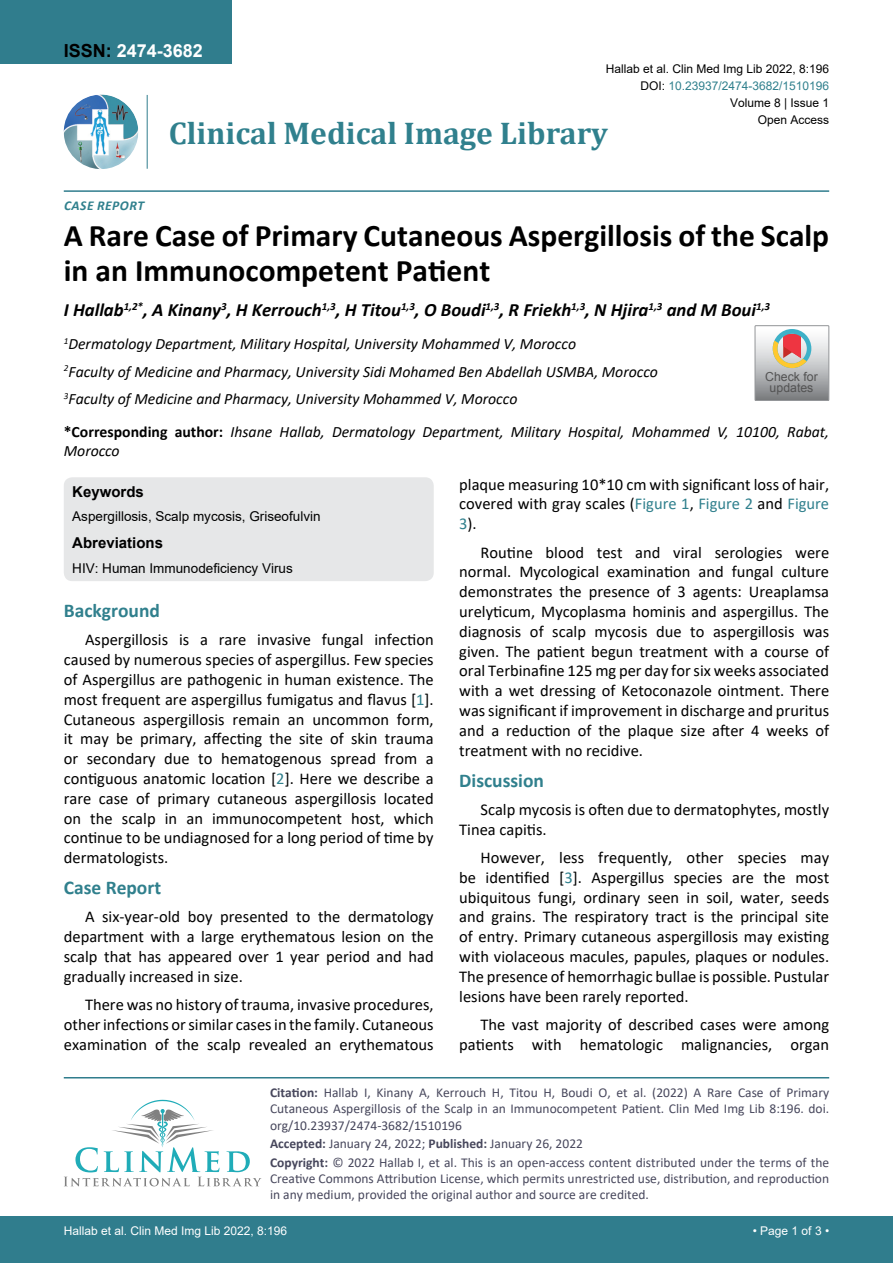
<style>
.page{position:relative;width:893px;height:1263px;background:#fff}
.page>*{position:absolute;margin:0;border:0;box-sizing:border-box;transform-origin:0 0}
.t1{font:700 31.5px/34.5px "Calibri";color:#000}
.t2{font:700 31.5px "Cambria";color:#30808d}
.t3{font:700 19.5px "Calibri";color:#30808d}
.t4{font:italic 700 18.75px "Calibri";color:#000}
.t5{font:700 18px "Arial";color:#fff}
.t6{font:16.5px/19.8px "Calibri";color:#000;text-align:justify}
.t7{font:italic 15.75px/27.5px "Calibri";color:#000}
.t8{font:700 15px "Arial";color:#000}
.t9{font:13.5px/16.2px "Calibri";color:#47475c;text-align:justify}
.t10{font:13.5px "Arial";color:#000}
.t11{font:italic 700 13.5px "Calibri";letter-spacing:.04em;color:#30808d}
.t12{font:12.45px/10.6px "Arial";color:#535353;text-align:center}
.t13{font:12px/17.2px "Arial";color:#000;text-align:right}
.t14{font:12px "Arial";color:#fff}
.t15{font:12px "Arial";color:#30808d}
.s1{color:#000}
.s2{font-weight:700;font-style:normal}
.s3{color:#30808d}
.s4{font-weight:700}
</style>
<div class="page">
<div style="left:0;top:0;width:231px;height:64px;background:#307d8d"></div>
<img style="left:64px;top:95px;width:74px;height:74px;border-radius:37px">
<hr style="left:147px;top:95px;width:1px;height:74px;background:#307d8d">
<hr style="left:64px;top:190px;width:765px;height:2px;background:#307d8d">
<div style="left:0;top:1216px;width:893px;height:47px;background:#307d8d"></div>
<hr style="left:64px;top:1077px;width:765px;height:1px;background:#307d8d">
<svg style="left:64px;top:1100px;width:197px;height:86px"></svg>
<div style="left:64px;top:477px;width:370px;height:104px;background:#e6e7e8;border-radius:9px"></div>
<svg style="left:755px;top:326px;width:74px;height:75px;background:#bdb6b3"></svg>
<p class="t5" style="left:64px;top:38px;width:141px"><span class="s1">ISSN:</span> 2474-3682</p>
<p class="t11" style="left:64px;top:196px;width:66px">Case Report</p>
<p class="t13" style="left:606px;top:60px;width:225px">Hallab et al. Clin Med Img Lib 2022, 8:196</p>
<p class="t13" style="left:730px;top:94px;width:101px">Volume 8 | Issue 1<br>Open Access</p>
<p class="t15" style="left:640px;top:77px;width:190px"><span class="s1">DOI:</span> 10.23937/2474-3682/1510196</p>
<h1 class="t2" style="left:169px;top:111px;width:441px">Clinical Medical Image Library</h1>
<h1 class="t1" style="left:64px;top:218px;width:767px">A Rare Case of Primary Cutaneous Aspergillosis of the Scalp in an Immunocompetent Patient</h1>
<p class="t4" style="left:64px;top:297px;width:708px">I Hallab<sup>1,2*</sup>, A Kinany<sup>3</sup>, H Kerrouch<sup>1,3</sup>, H Titou<sup>1,3</sup>, O Boudi<sup>1,3</sup>, R Friekh<sup>1,3</sup>, N Hjira<sup>1,3</sup> and M Boui<sup>1,3</sup></p>
<p class="t7" style="left:64px;top:330px;width:596px"><sup>1</sup>Dermatology Department, Military Hospital, University Mohammed V, Morocco<br><sup>2</sup>Faculty of Medicine and Pharmacy, University Sidi Mohamed Ben Abdellah USMBA, Morocco<br><sup>3</sup>Faculty of Medicine and Pharmacy, University Mohammed V, Morocco</p>
<p class="t12" style="left:765px;top:372px;width:54px">Check for updates</p>
<p class="t7" style="left:64px;top:422px;width:767px;line-height:18.9px"><span class="s2">*Corresponding author:</span> Ihsane Hallab, Dermatology Department, Military Hospital, Mohammed V, 10100, Rabat,<br>Morocco</p>
<p class="t8" style="left:72px;top:481px;width:73px">Keywords</p>
<p class="t10" style="left:72px;top:507px;width:250px">Aspergillosis, Scalp mycosis, Griseofulvin</p>
<p class="t8" style="left:72px;top:532px;width:92px">Abreviations</p>
<p class="t10" style="left:72px;top:559px;width:222px">HIV: Human Immunodeficiency Virus</p>
<p class="t3" style="left:64px;top:597px;width:98px">Background</p>
<p class="t6" style="left:64px;top:629px;width:371px;text-indent:21px">Aspergillosis is a rare invasive fungal infection caused by numerous species of aspergillus. Few species of Aspergillus are pathogenic in human existence. The most frequent are aspergillus fumigatus and flavus [<span class="s3">1</span>].<br>Cutaneous aspergillosis remain an uncommon form, it may be primary, affecting the site of skin trauma or secondary due to hematogenous spread from a contiguous anatomic location [<span class="s3">2</span>]. Here we describe a rare case of primary cutaneous aspergillosis located on the scalp in an immunocompetent host, which continue to be undiagnosed for a long period of time by dermatologists.</p>
<p class="t3" style="left:64px;top:874px;width:99px">Case Report</p>
<p class="t6" style="left:64px;top:907px;width:371px;text-indent:21px">A six-year-old boy presented to the dermatology department with a large erythematous lesion on the scalp that has appeared over 1 year period and had gradually increased in size.</p>
<p class="t6" style="left:64px;top:994px;width:371px;text-indent:21px">There was no history of trauma, invasive procedures, other infections or similar cases in the family. Cutaneous examination of the scalp revealed an erythematous</p>
<p class="t6" style="left:459px;top:474px;width:371px">plaque measuring 10*10 cm with significant loss of hair, covered with gray scales (<span class="s3">Figure 1</span>, <span class="s3">Figure 2</span> and <span class="s3">Figure 3</span>).</p>
<p class="t6" style="left:459px;top:542px;width:371px;text-indent:21px">Routine blood test and viral serologies were normal. Mycological examination and fungal culture demonstrates the presence of 3 agents: Ureaplamsa urelyticum, Mycoplasma hominis and aspergillus. The diagnosis of scalp mycosis due to aspergillosis was given. The patient begun treatment with a course of oral Terbinafine 125 mg per day for six weeks associated with a wet dressing of Ketoconazole ointment. There was significant if improvement in discharge and pruritus and a reduction of the plaque size after 4 weeks of treatment with no recidive.</p>
<p class="t3" style="left:459px;top:766px;width:86px">Discussion</p>
<p class="t6" style="left:459px;top:799px;width:371px;text-indent:21px">Scalp mycosis is often due to dermatophytes, mostly<br>Tinea capitis.</p>
<p class="t6" style="left:459px;top:847px;width:371px;text-indent:21px">However, less frequently, other species may be identified [<span class="s3">3</span>]. Aspergillus species are the most ubiquitous fungi, ordinary seen in soil, water, seeds and grains. The respiratory tract is the principal site of entry. Primary cutaneous aspergillosis may existing with violaceous macules, papules, plaques or nodules.<br>The presence of hemorrhagic bullae is possible. Pustular lesions have been rarely reported.</p>
<p class="t6" style="left:459px;top:1014px;width:371px;text-align:right">The vast majority of described cases were among patients with hematologic malignancies, organ</p>
<p class="t9" style="left:270px;top:1084px;width:561px"><span class="s4">Citation:</span> Hallab I, Kinany A, Kerrouch H, Titou H, Boudi O, et al. (2022) A Rare Case of Primary Cutaneous Aspergillosis of the Scalp in an Immunocompetent Patient. Clin Med Img Lib 8:196. doi. org/10.23937/2474-3682/1510196</p>
<p class="t9" style="left:270px;top:1154px;width:561px"><span class="s4">Copyright:</span> © 2022 Hallab I, et al. This is an open-access content distributed under the terms of the Creative Commons Attribution License, which permits unrestricted use, distribution, and reproduction in any medium, provided the original author and source are credited.</p>
<p class="t9" style="left:270px;top:1135px;width:314px"><span class="s4">Accepted:</span> January 24, 2022; <span class="s4">Published:</span> January 26, 2022</p>
<p class="t14" style="left:64px;top:1222px;width:225px">Hallab et al. Clin Med Img Lib 2022, 8:196</p>
<p class="t14" style="left:753px;top:1222px;width:78px">• Page 1 of 3 •</p>
</div>
